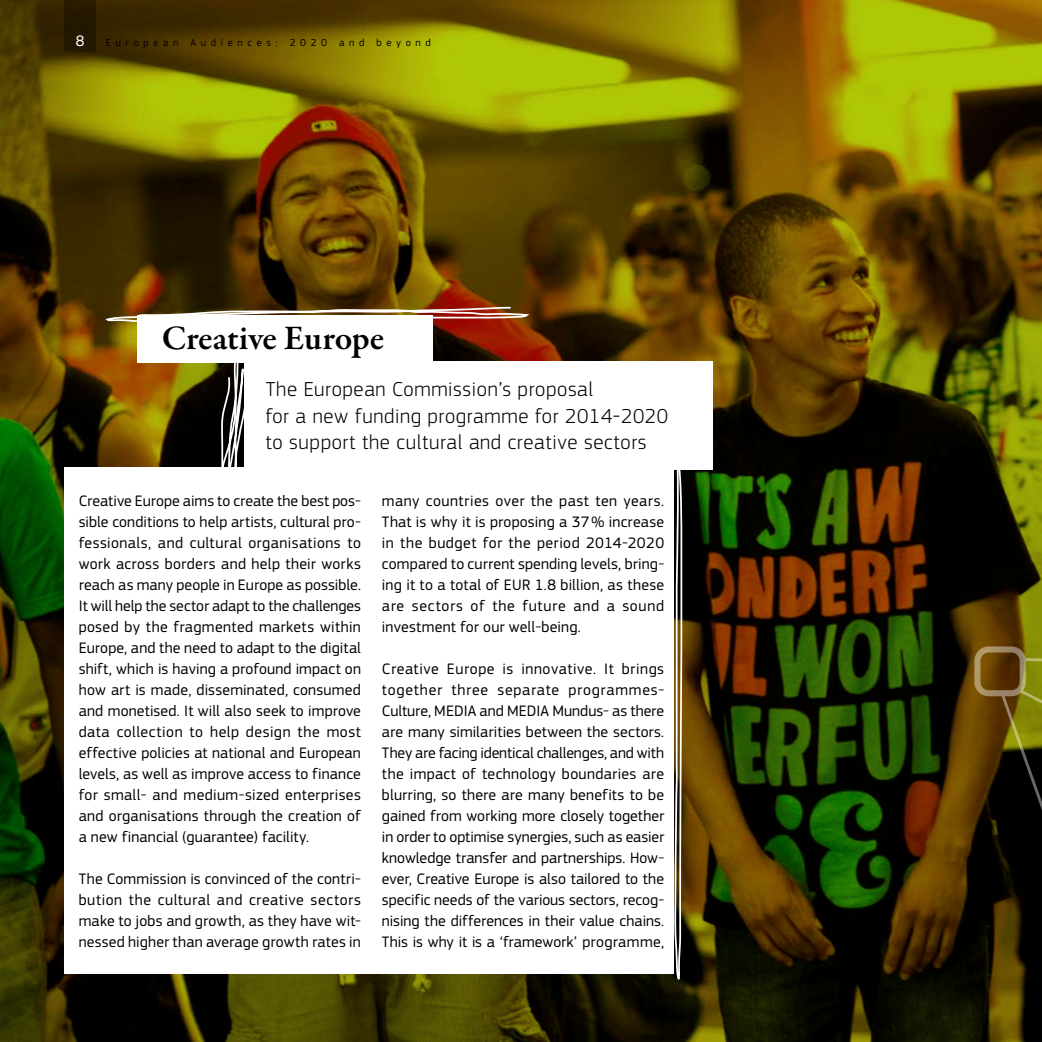
<style>
.page{position:relative;width:1042px;height:1042px;background:#fff}
.page>*{position:absolute;margin:0;border:0;box-sizing:border-box;transform-origin:0 0}
.t1{font:600 35px "Garamond Premr Pro";letter-spacing:-.005em;color:#000}
.t2{font:300 21px/26.2px "PF Square Sans Pro";letter-spacing:.03em;color:#000}
.t3{font:15.75px/21px "PF Square Sans Pro";letter-spacing:.01em;color:#000;text-align:justify}
.t4{font:15.75px "PF Square Sans Pro";color:#fff}
.t5{font:10.5px "PF Square Sans Pro";letter-spacing:.44em;color:#000}
</style>
<div class="page">
<img style="left:0;top:0;width:1042px;height:1042px">
<div style="left:137px;top:316px;width:296px;height:47px;background:#fff"></div>
<svg style="left:104px;top:306px;width:427px;height:19px"></svg>
<div style="left:64px;top:0;width:32px;height:51px;background:#251800"></div>
<div style="left:64px;top:468px;width:610px;height:506px;background:#fff"></div>
<div style="left:244px;top:361px;width:469px;height:109px;background:#fff"></div>
<svg style="left:127px;top:0;width:134px;height:1042px"></svg>
<svg style="left:674px;top:470px;width:9px;height:514px"></svg>
<svg style="left:972px;top:587px;width:70px;height:455px;background:#3a2d05"></svg>
<p class="t4" style="left:76px;top:32px;width:10px">8</p>
<p class="t5" style="left:106px;top:36px;width:327px">European Audiences: 2020 and beyond</p>
<h1 class="t1" style="left:162px;top:316px;width:224px">Creative Europe</h1>
<h2 class="t2" style="left:265px;top:376px;width:404px">the European Commission’s proposal<br>for a new funding programme for 2014-2020 to support the cultural and creative sectors</h2>
<p class="t3" style="left:79px;top:490px;width:284px">Creative Europe aims to create the best pos&shy;sible conditions to help artists, cultural pro&shy;fessionals, and cultural organisations to work across borders and help their works reach as many people in Europe as possible.<br>It will help the sector adapt to the challenges posed by the fragmented markets within Europe, and the need to adapt to the digital shift, which is having a profound impact on how art is made, disseminated, consumed and monetised. It will also seek to improve data collection to help design the most effective policies at national and European levels, as well as improve access to finance for small- and medium-sized enterprises and organisations through the creation of a new financial (guarantee) facility.</p>
<p class="t3" style="left:79px;top:868px;width:284px">The Commission is convinced of the contri&shy;bution the cultural and creative sectors make to jobs and growth, as they have wit&shy;nessed higher than average growth rates in</p>
<p class="t3" style="left:382px;top:490px;width:284px">many countries over the past ten years.<br>That is why it is proposing a 37% increase in the budget for the period 2014-2020 compared to current spending levels, bring&shy;ing it to a total of EUR 1.8 billion, as these are sectors of the future and a sound investment for our well-being.</p>
<p class="t3" style="left:382px;top:658px;width:284px">Creative Europe is innovative. It brings together three separate programmes-Culture, MEDIA and MEDIA Mundus- as there are many similarities between the sectors.<br>They are facing identical challenges, and with the impact of technology boundaries are blurring, so there are many benefits to be gained from working more closely together in order to optimise synergies, such as easier knowledge transfer and partnerships. How&shy;ever, Creative Europe is also tailored to the specific needs of the various sectors, recog&shy;nising the differences in their value chains.<br>This is why it is a ‘framework’ programme,</p>
</div>
